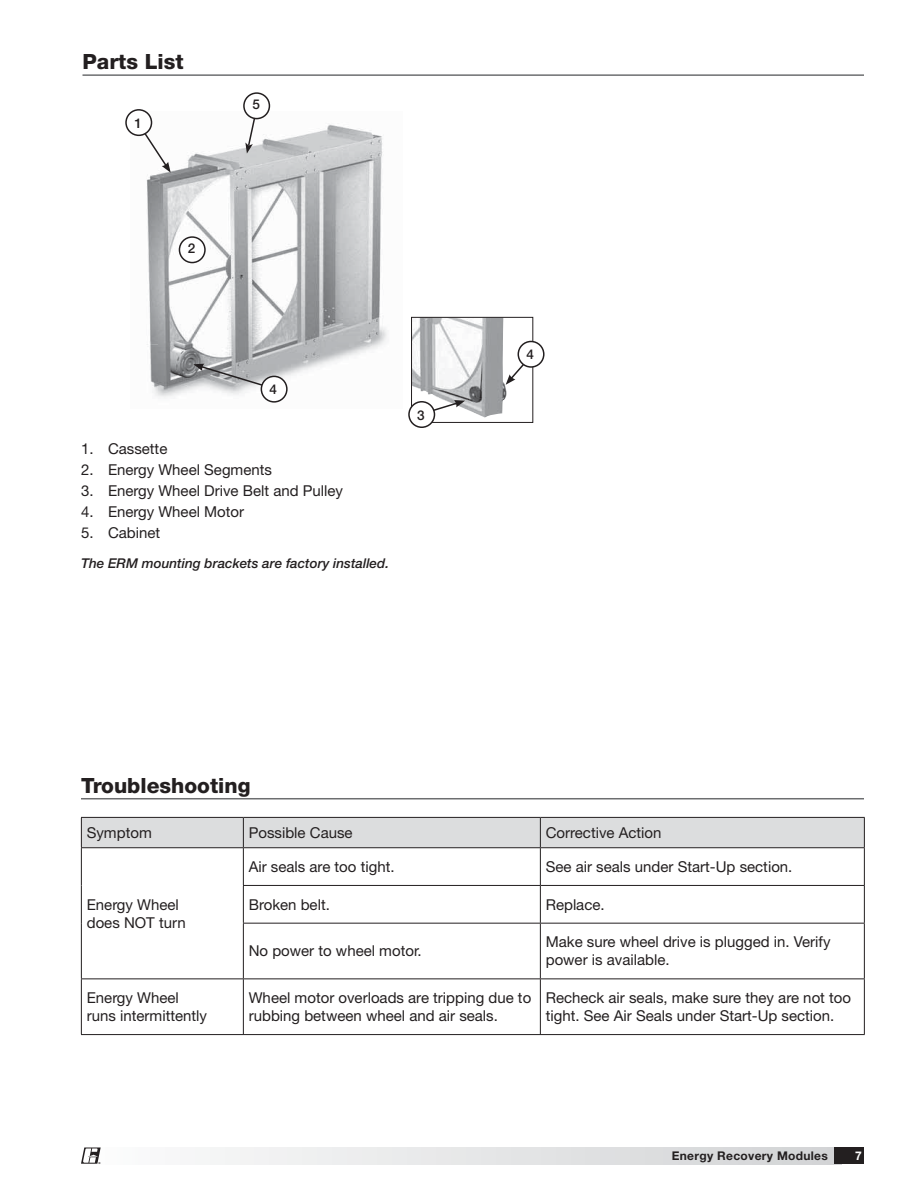
<style>
.page{position:relative;width:918px;height:1188px;background:#fff}
.page>*{position:absolute;margin:0;border:0;box-sizing:border-box;transform-origin:0 0}
.t1{font:800 21px "Helvetica Neue LT Std";color:#231f20}
.t2{font:15px/18px "Helvetica Neue LT Std";color:#231f20}
.t3{font:italic 500 13.5px "Helvetica Neue LT Std";color:#231f20}
.t4{font:500 13.5px "Helvetica Neue LT Std";color:#231f20}
.t5{font:700 12px "Helvetica Neue LT Std";letter-spacing:.025em;color:#231f20}
.t6{font:700 12px "Helvetica Neue LT Std";color:#fff}
.t7{font:700 2.7px "Helvetica Neue LT Std";color:#231f20}
</style>
<div class="page">
<div style="left:81px;top:1148px;width:760px;height:16px;background:linear-gradient(to right,#fcfcfd,#d1d3d5)"></div>
<div style="left:834px;top:1148px;width:30px;height:16px;background:#231f20"></div>
<svg style="left:81px;top:1148px;width:20px;height:16px"></svg>
<hr style="left:82px;top:74px;width:782px;height:2px;background:#6d6e70">
<hr style="left:81px;top:798px;width:783px;height:1px;background:#6d6e70">
<div style="left:81px;top:817px;width:783px;height:223px;background:linear-gradient(to right,#f6f6f6,#f6f6f6)"></div>
<svg style="left:82px;top:848px;width:782px;height:186px"></svg>
<div style="left:81px;top:817px;width:784px;height:30px;background:#dcddde"></div>
<hr style="left:81px;top:847px;width:162px;height:1px;background:#231f20">
<hr style="left:81px;top:848px;width:1px;height:37px;background:#231f20">
<hr style="left:81px;top:885px;width:1px;height:38px;background:#231f20">
<hr style="left:81px;top:923px;width:1px;height:55px;background:#231f20">
<hr style="left:243px;top:847px;width:297px;height:1px;background:#231f20">
<hr style="left:243px;top:848px;width:1px;height:37px;background:#231f20">
<hr style="left:540px;top:847px;width:325px;height:1px;background:#231f20">
<hr style="left:540px;top:848px;width:1px;height:37px;background:#231f20">
<hr style="left:864px;top:848px;width:1px;height:37px;background:#231f20">
<hr style="left:243px;top:885px;width:297px;height:1px;background:#231f20">
<hr style="left:243px;top:886px;width:1px;height:37px;background:#231f20">
<hr style="left:540px;top:885px;width:325px;height:1px;background:#231f20">
<hr style="left:540px;top:886px;width:1px;height:37px;background:#231f20">
<hr style="left:864px;top:886px;width:1px;height:37px;background:#231f20">
<hr style="left:243px;top:923px;width:297px;height:1px;background:#231f20">
<hr style="left:243px;top:924px;width:1px;height:54px;background:#231f20">
<hr style="left:540px;top:923px;width:325px;height:1px;background:#231f20">
<hr style="left:540px;top:924px;width:1px;height:54px;background:#231f20">
<hr style="left:864px;top:924px;width:1px;height:54px;background:#231f20">
<hr style="left:81px;top:978px;width:162px;height:1px;background:#231f20">
<hr style="left:81px;top:979px;width:1px;height:55px;background:#231f20">
<hr style="left:243px;top:978px;width:297px;height:1px;background:#231f20">
<hr style="left:243px;top:979px;width:1px;height:55px;background:#231f20">
<hr style="left:540px;top:978px;width:325px;height:1px;background:#231f20">
<hr style="left:540px;top:979px;width:1px;height:55px;background:#231f20">
<hr style="left:864px;top:979px;width:1px;height:55px;background:#231f20">
<hr style="left:81px;top:1034px;width:784px;height:1px;background:#231f20">
<img style="left:131px;top:111px;width:256px;height:292px">
<div style="left:126px;top:110px;width:26px;height:25px;background:#fff;border-radius:50%"></div>
<div style="left:125px;top:109px;width:27px;height:27px;border:2px solid #231f20;border-radius:50%"></div>
<svg style="left:143px;top:131px;width:28px;height:42px"></svg>
<div style="left:179px;top:237px;width:26px;height:26px;background:#fff;border-radius:50%"></div>
<div style="left:179px;top:236px;width:27px;height:27px;border:2px solid #231f20;border-radius:50%"></div>
<div style="left:261px;top:376px;width:26px;height:26px;background:#fff;border-radius:50%"></div>
<div style="left:261px;top:376px;width:27px;height:27px;border:2px solid #231f20;border-radius:50%"></div>
<svg style="left:193px;top:364px;width:71px;height:23px;background:#a6a7a9"></svg>
<div style="left:244px;top:93px;width:25px;height:26px;background:#fff;border-radius:50%"></div>
<div style="left:243px;top:92px;width:27px;height:27px;border:2px solid #231f20;border-radius:50%"></div>
<svg style="left:245px;top:117px;width:11px;height:37px"></svg>
<img style="left:413px;top:319px;width:94px;height:99px">
<div style="left:411px;top:317px;width:122px;height:106px;border:1px solid #231f20"></div>
<div style="left:409px;top:402px;width:25px;height:25px;background:#fff;border-radius:50%"></div>
<div style="left:408px;top:401px;width:27px;height:27px;border:2px solid #231f20;border-radius:50%"></div>
<div style="left:518px;top:341px;width:26px;height:26px;background:#fff;border-radius:50%"></div>
<div style="left:518px;top:341px;width:27px;height:27px;border:2px solid #231f20;border-radius:50%"></div>
<svg style="left:506px;top:362px;width:20px;height:23px"></svg>
<svg style="left:431px;top:400px;width:34px;height:12px"></svg>
<h1 class="t1" style="left:83px;top:54px;width:103px">Parts List</h1>
<p class="t4" style="left:135px;top:118px;width:9px">1</p>
<p class="t4" style="left:188px;top:244px;width:9px">2</p>
<p class="t4" style="left:252px;top:100px;width:9px">5</p>
<p class="t4" style="left:270px;top:385px;width:9px">4</p>
<p class="t2" style="left:81px;top:440px;width:88px">1. Cassette</p>
<p class="t2" style="left:81px;top:462px;width:193px">2. Energy Wheel Segments</p>
<p class="t2" style="left:81px;top:483px;width:264px">3. Energy Wheel Drive Belt and Pulley</p>
<p class="t2" style="left:81px;top:504px;width:165px">4. Energy Wheel Motor</p>
<p class="t2" style="left:81px;top:525px;width:81px">5. Cabinet</p>
<p class="t3" style="left:81px;top:559px;width:310px">The ERM mounting brackets are factory installed.</p>
<p class="t4" style="left:417px;top:410px;width:9px">3</p>
<p class="t4" style="left:527px;top:350px;width:9px">4</p>
<h1 class="t1" style="left:81px;top:778px;width:171px">Troubleshooting</h1>
<p class="t2" style="left:87px;top:825px;width:67px">Symptom</p>
<p class="t2" style="left:249px;top:825px;width:105px">Possible Cause</p>
<p class="t2" style="left:546px;top:825px;width:117px">Corrective Action</p>
<p class="t2" style="left:87px;top:897px;width:100px">Energy Wheel does NOT turn</p>
<p class="t2" style="left:249px;top:859px;width:147px">Air seals are too tight.</p>
<p class="t2" style="left:546px;top:859px;width:248px">See air seals under Start-Up section.</p>
<p class="t2" style="left:249px;top:897px;width:83px">Broken belt.</p>
<p class="t2" style="left:546px;top:897px;width:60px">Replace.</p>
<p class="t2" style="left:249px;top:943px;width:175px">No power to wheel motor.</p>
<p class="t2" style="left:546px;top:934px;width:286px">Make sure wheel drive is plugged in. Verify power is available.</p>
<p class="t2" style="left:87px;top:990px;width:122px">Energy Wheel runs intermittently</p>
<p class="t2" style="left:249px;top:990px;width:284px">Wheel motor overloads are tripping due to rubbing between wheel and air seals.</p>
<p class="t2" style="left:546px;top:990px;width:307px">Recheck air seals, make sure they are not too tight. See Air Seals under Start-Up section.</p>
<p class="t7" style="left:98px;top:1162px;width:4px">®</p>
<p class="t5" style="left:672px;top:1152px;width:158px">Energy Recovery Modules</p>
<p class="t6" style="left:855px;top:1152px;width:8px">7</p>
</div>
